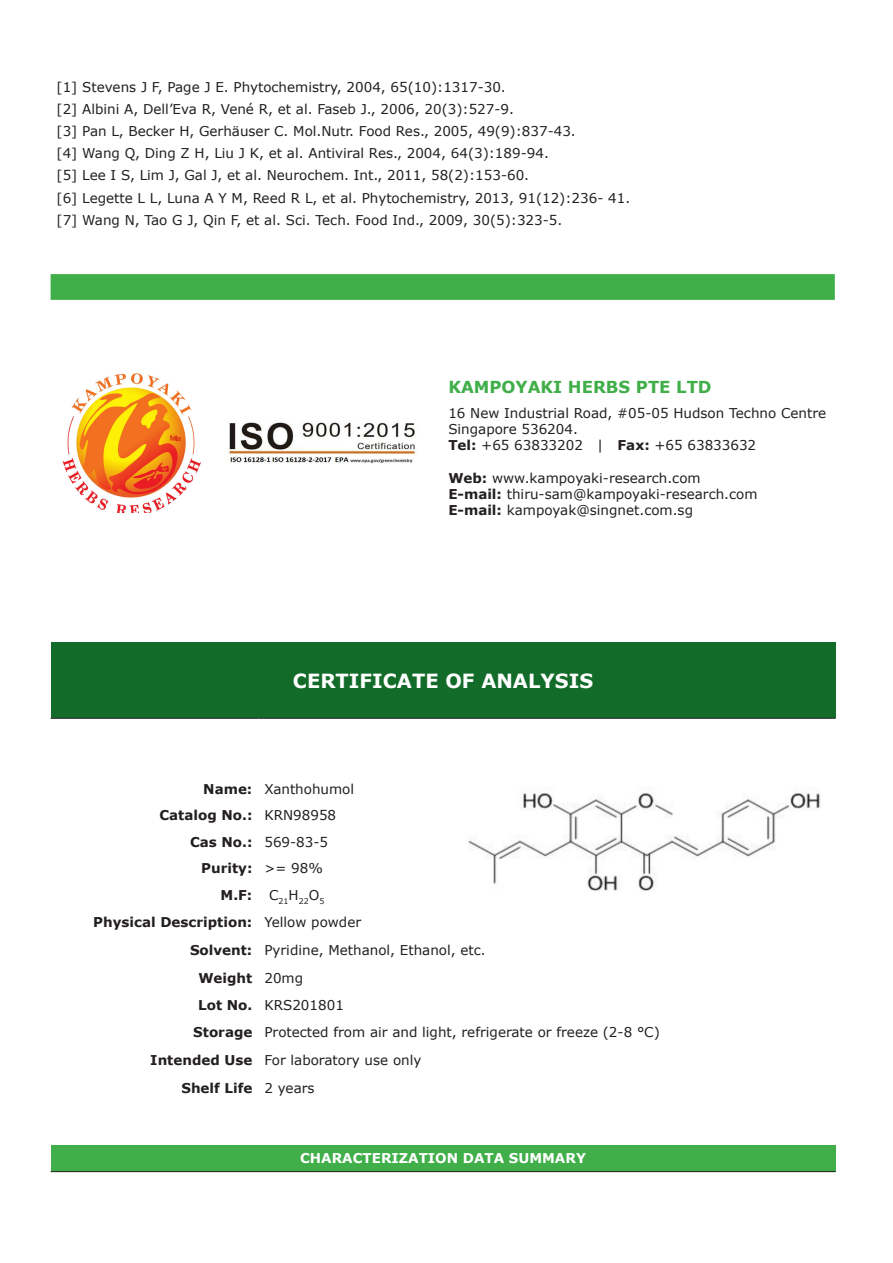
<style>
.page{position:relative;width:893px;height:1263px;background:#fff}
.page>*{position:absolute;margin:0;border:0;box-sizing:border-box;transform-origin:0 0}
.t1{font:700 19.5px "Verdana";color:#fff}
.t2{font:700 16.5px "Verdana";color:#40ae49}
.t3{font:13.5px "Verdana";color:#231f20}
.t4{font:700 13.5px "Verdana";color:#231f20}
.t5{font:700 13.5px "Verdana";color:#fff}
.t6{font:7.8px "Verdana";color:#231f20}
.s1{font-weight:700}
</style>
<div class="page">
<svg style="left:51px;top:274px;width:784px;height:26px;background:#41ae4a"></svg>
<img style="left:62px;top:373px;width:139px;height:139px">
<img style="left:228px;top:422px;width:188px;height:41px">
<div style="left:51px;top:642px;width:785px;height:76px;background:#136b29"></div>
<hr style="left:51px;top:718px;width:207px;height:1px;background:#231f20">
<hr style="left:258px;top:718px;width:209px;height:1px;background:#231f20">
<hr style="left:467px;top:718px;width:369px;height:1px;background:#231f20">
<img style="left:468px;top:793px;width:352px;height:98px">
<div style="left:51px;top:1145px;width:785px;height:26px;background:#40ae49"></div>
<hr style="left:51px;top:1171px;width:392px;height:1px;background:#231f20">
<hr style="left:443px;top:1171px;width:393px;height:1px;background:#231f20">
<p class="t3" style="left:57px;top:78px;width:451px">[1] Stevens J F, Page J E. Phytochemistry, 2004, 65(10):1317-30.</p>
<p class="t3" style="left:57px;top:100px;width:459px">[2] Albini A, Dell’Eva R, Vené R, et al. Faseb J., 2006, 20(3):527-9.</p>
<p class="t3" style="left:57px;top:123px;width:521px">[3] Pan L, Becker H, Gerhäuser C. Mol.Nutr. Food Res., 2005, 49(9):837-43.</p>
<p class="t3" style="left:57px;top:145px;width:494px">[4] Wang Q, Ding Z H, Liu J K, et al. Antiviral Res., 2004, 64(3):189-94.</p>
<p class="t3" style="left:57px;top:167px;width:474px">[5] Lee I S, Lim J, Gal J, et al. Neurochem. Int., 2011, 58(2):153-60.</p>
<p class="t3" style="left:57px;top:189px;width:575px">[6] Legette L L, Luna A Y M, Reed R L, et al. Phytochemistry, 2013, 91(12):236- 41.</p>
<p class="t3" style="left:57px;top:211px;width:507px">[7] Wang N, Tao G J, Qin F, et al. Sci. Tech. Food Ind., 2009, 30(5):323-5.</p>
<p class="t2" style="left:448px;top:376px;width:265px">KAMPOYAKI HERBS PTE LTD</p>
<p class="t3" style="left:448px;top:404px;width:379px">16 New Industrial Road, #05-05 Hudson Techno Centre</p>
<p class="t3" style="left:448px;top:420px;width:131px">Singapore 536204.</p>
<p class="t3" style="left:448px;top:437px;width:309px"><span class="s1">Tel:</span> +65 63833202 | <span class="s1">Fax:</span> +65 63833632</p>
<p class="t3" style="left:448px;top:469px;width:254px"><span class="s1">Web:</span> www.kampoyaki-research.com</p>
<p class="t3" style="left:448px;top:485px;width:311px"><span class="s1">E-mail:</span> thiru-sam@kampoyaki-research.com</p>
<p class="t3" style="left:448px;top:501px;width:246px"><span class="s1">E-mail:</span> kampoyak@singnet.com.sg</p>
<p class="t1" style="left:293px;top:668px;width:302px">CERTIFICATE OF ANALYSIS</p>
<p class="t4" style="left:203px;top:780px;width:51px">Name:</p>
<p class="t3" style="left:264px;top:780px;width:91px">Xanthohumol</p>
<p class="t4" style="left:160px;top:807px;width:94px">Catalog No.:</p>
<p class="t3" style="left:264px;top:807px;width:73px">KRN98958</p>
<p class="t4" style="left:190px;top:833px;width:64px">Cas No.:</p>
<p class="t3" style="left:264px;top:833px;width:65px">569-83-5</p>
<p class="t4" style="left:201px;top:860px;width:53px">Purity:</p>
<p class="t3" style="left:264px;top:860px;width:60px">&gt;= 98%</p>
<p class="t4" style="left:221px;top:886px;width:33px">M.F:</p>
<p class="t6" style="left:269px;top:896px;width:57px"><sup>C</sup>21<sup>H</sup>22<sup>O</sup>5</p>
<p class="t4" style="left:93px;top:914px;width:161px">Physical Description:</p>
<p class="t3" style="left:264px;top:914px;width:98px">Yellow powder</p>
<p class="t4" style="left:190px;top:941px;width:64px">Solvent:</p>
<p class="t3" style="left:264px;top:942px;width:223px">Pyridine, Methanol, Ethanol, etc.</p>
<p class="t4" style="left:198px;top:969px;width:56px">Weight</p>
<p class="t3" style="left:264px;top:969px;width:40px">20mg</p>
<p class="t4" style="left:198px;top:996px;width:56px">Lot No.</p>
<p class="t3" style="left:264px;top:997px;width:81px">KRS201801</p>
<p class="t4" style="left:193px;top:1023px;width:61px">Storage</p>
<p class="t3" style="left:264px;top:1024px;width:397px">Protected from air and light, refrigerate or freeze (2-8 °C)</p>
<p class="t4" style="left:150px;top:1051px;width:104px">Intended Use</p>
<p class="t3" style="left:264px;top:1051px;width:159px">For laboratory use only</p>
<p class="t4" style="left:181px;top:1079px;width:72px">Shelf Life</p>
<p class="t3" style="left:264px;top:1079px;width:52px">2 years</p>
<p class="t5" style="left:300px;top:1150px;width:287px">CHARACTERIZATION DATA SUMMARY</p>
</div>
